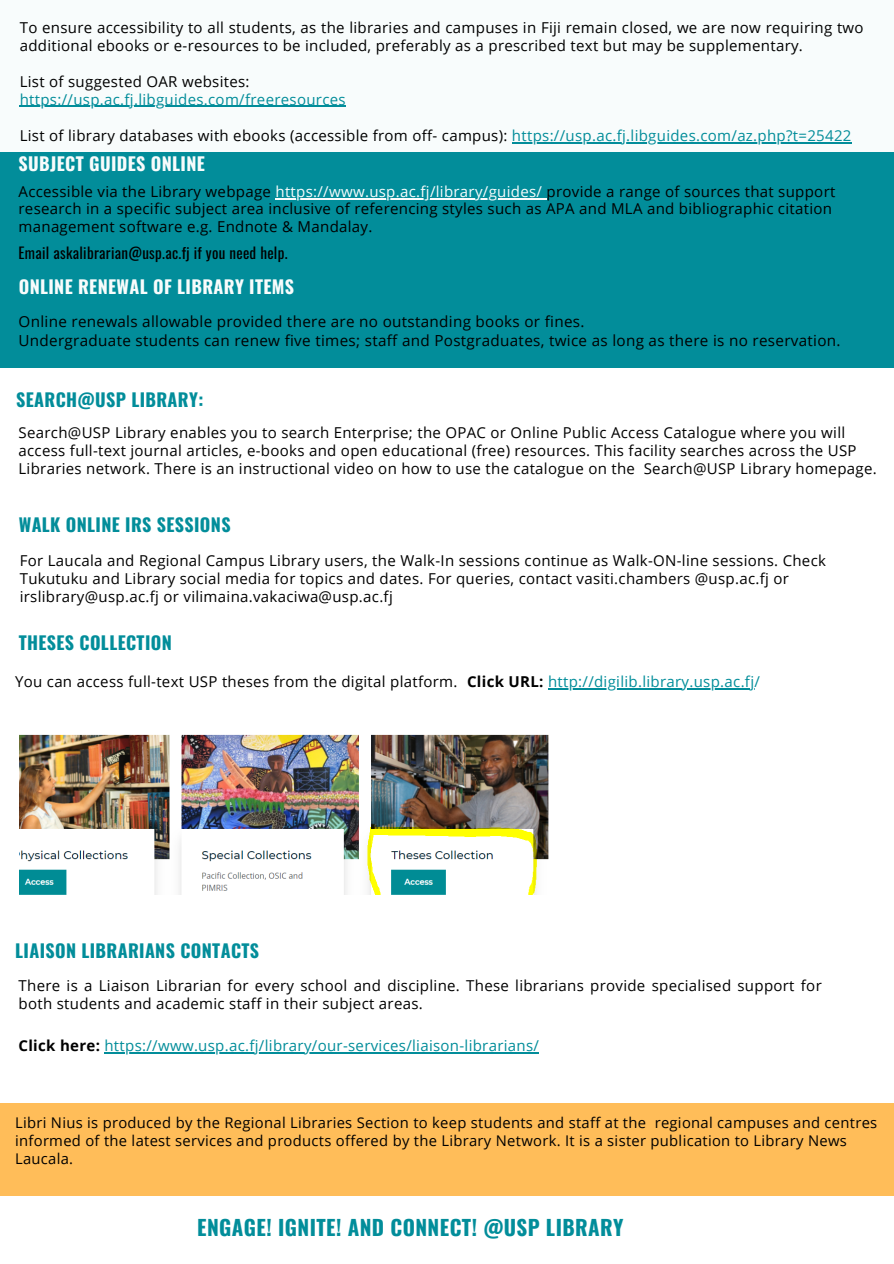
<style>
.page{position:relative;width:894px;height:1264px;background:#fff}
.page>*{position:absolute;margin:0;border:0;box-sizing:border-box;transform-origin:0 0}
.t1{font:700 21px "Oswald";letter-spacing:.02em;color:#028d9a}
.t2{font:700 18px "Oswald";letter-spacing:.02em;color:#028d9a}
.t3{font:700 18px "Oswald";letter-spacing:.02em;color:#f8fcfc}
.t4{font:15.3px "Open Sans";letter-spacing:.02em;color:#000}
.t5{font:15px/18px "Open Sans";letter-spacing:.02em;color:#000}
.t6{font:15px "Open Sans";letter-spacing:.02em;color:#028d9a}
.t7{font:15px "Oswald";letter-spacing:.02em;color:#000}
.t8{font:14.7px/17.7px "Open Sans";letter-spacing:.02em;color:#000}
.s1{color:#028d9a}
.s2{color:#f8fcfc}
.s3{font-weight:700;color:#000}
</style>
<div class="page">
<div style="left:0;top:0;width:893px;height:349px;background:#f8fcfc"></div>
<div style="left:0;top:152px;width:893px;height:215px;background:#028d9a"></div>
<img style="left:20px;top:734px;width:529px;height:160px">
<div style="left:0;top:1103px;width:893px;height:92px;background:#ffbd59"></div>
<hr style="left:275px;top:198px;width:271px;height:1px;background:#f8fcfc">
<hr style="left:20px;top:106px;width:326px;height:1px;background:#028d9a">
<hr style="left:512px;top:142px;width:339px;height:1px;background:#028d9a">
<hr style="left:548px;top:688px;width:206px;height:1px;background:#028d9a">
<hr style="left:104px;top:1052px;width:435px;height:1px;background:#028d9a">
<p class="t5" style="left:20px;top:18px;width:845px">To ensure accessibility to all students, as the libraries and campuses in Fiji remain closed, we are now requiring two additional ebooks or e-resources to be included, preferably as a prescribed text but may be supplementary.</p>
<p class="t5" style="left:20px;top:72px;width:231px">List of suggested OAR websites:</p>
<p class="t6" style="left:20px;top:89px;width:327px">https://usp.ac.fj.libguides.com/freeresources</p>
<p class="t5" style="left:20px;top:126px;width:833px">List of library databases with ebooks (accessible from off- campus): <span class="s1">https://usp.ac.fj.libguides.com/az.php?t=25422</span></p>
<p class="t3" style="left:19px;top:149px;width:188px">SUBJECT GUIDES ONLINE</p>
<p class="t5" style="left:19px;top:182px;width:818px;line-height:17.4px">Accessible via the Library webpage <span class="s2">https://www.usp.ac.fj/library/guides/</span> provide a range of sources that support research in a specific subject area inclusive of referencing styles such as APA and MLA and bibliographic citation management software e.g. Endnote &amp; Mandalay.</p>
<p class="t7" style="left:19px;top:241px;width:270px">Email askalibrarian@usp.ac.fj if you need help.</p>
<p class="t3" style="left:19px;top:273px;width:277px">ONLINE RENEWAL OF LIBRARY ITEMS</p>
<p class="t4" style="left:19px;top:311px;width:567px">Online renewals allowable provided there are no outstanding books or fines.</p>
<p class="t4" style="left:19px;top:329px;width:823px">Undergraduate students can renew five times; staff and Postgraduates, twice as long as there is no reservation.</p>
<p class="t2" style="left:16px;top:385px;width:188px">SEARCH@USP LIBRARY:</p>
<p class="t5" style="left:19px;top:423px;width:859px">Search@USP Library enables you to search Enterprise; the OPAC or Online Public Access Catalogue where you will access full-text journal articles, e-books and open educational (free) resources. This facility searches across the USP<br>Libraries network. There is an instructional video on how to use the catalogue on the Search@USP Library homepage.</p>
<p class="t2" style="left:19px;top:510px;width:213px">WALK ONLINE IRS SESSIONS</p>
<p class="t5" style="left:20px;top:551px;width:807px">For Laucala and Regional Campus Library users, the Walk-In sessions continue as Walk-ON-line sessions. Check<br>Tukutuku and Library social media for topics and dates. For queries, contact vasiti.chambers @usp.ac.fj or irslibrary@usp.ac.fj or vilimaina.vakaciwa@usp.ac.fj</p>
<p class="t2" style="left:19px;top:628px;width:154px">THESES COLLECTION</p>
<p class="t5" style="left:15px;top:672px;width:444px">You can access full-text USP theses from the digital platform.</p>
<p class="t6" style="left:467px;top:670px;width:294px"><span class="s3">Click URL:</span> http://digilib.library.usp.ac.fj/</p>
<p class="t2" style="left:15px;top:936px;width:245px">LIAISON LIBRARIANS CONTACTS</p>
<p class="t5" style="left:19px;top:976px;width:804px">There is a Liaison Librarian for every school and discipline. These librarians provide specialised support for both students and academic staff in their subject areas.</p>
<p class="t6" style="left:19px;top:1034px;width:522px"><span class="s3">Click here:</span> https://www.usp.ac.fj/library/our-services/liaison-librarians/</p>
<p class="t8" style="left:15px;top:1113px;width:863px">Libri Nius is produced by the Regional Libraries Section to keep students and staff at the regional campuses and centres informed of the latest services and products offered by the Library Network. It is a sister publication to Library News<br>Laucala.</p>
<p class="t1" style="left:197px;top:1210px;width:428px">ENGAGE! IGNITE! AND CONNECT! @USP LIBRARY</p>
</div>
